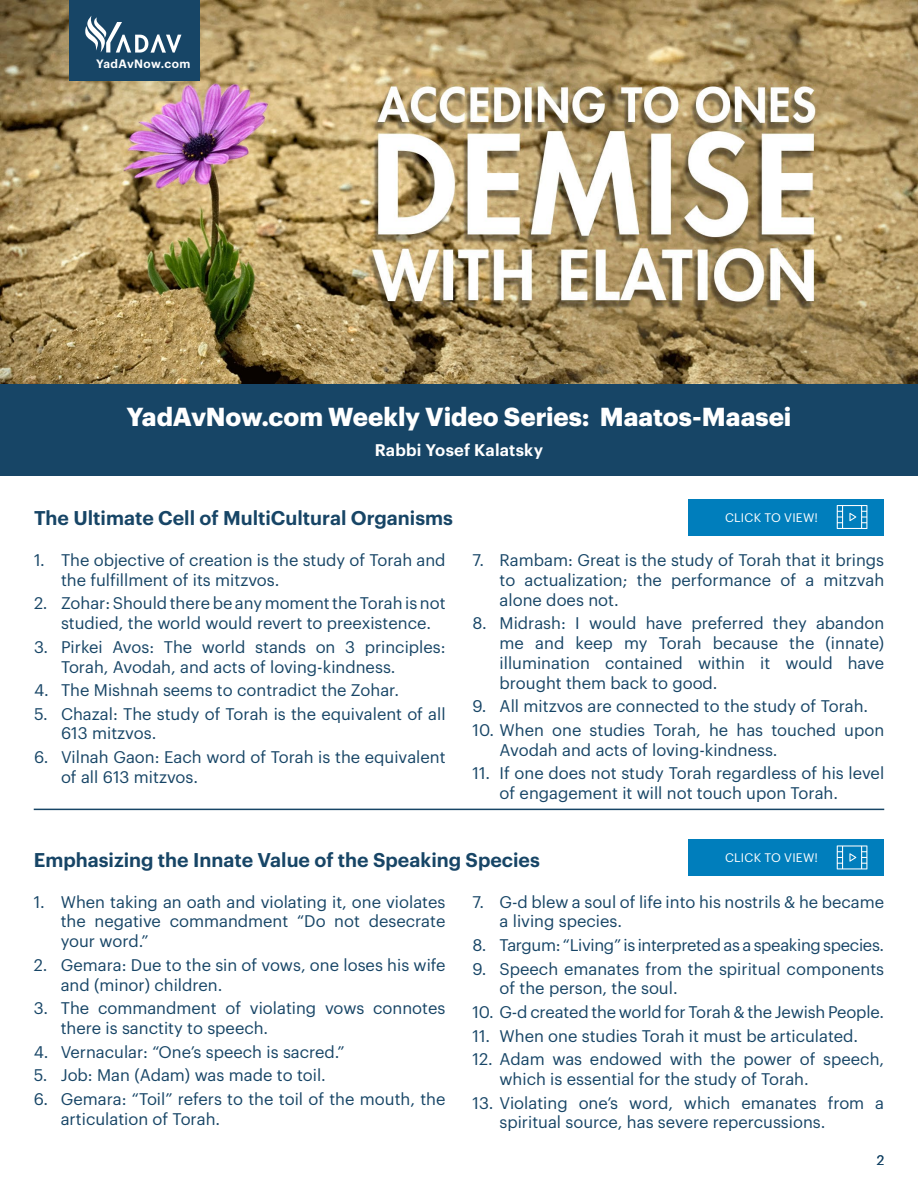
<style>
.page{position:relative;width:918px;height:1188px;background:#fff}
.page>*{position:absolute;margin:0;border:0;box-sizing:border-box;transform-origin:0 0}
.t1{font:700 25.5px "Graphik";color:#fff}
.t2{font:600 19.5px "Graphik";color:#174566}
.t3{font:16.5px/19.8px "Graphik";color:#174566}
.t4{font:16.5px "Graphik";letter-spacing:-.02em;color:#174566}
.t5{font:600 16.5px "Graphik";letter-spacing:.01em;color:#fff}
.t6{font:13.5px "Graphik";color:#174566}
.t7{font:12.15px "Graphik";letter-spacing:.02em;color:#fff}
.t8{font:600 11.85px "Graphik";letter-spacing:.03em;color:#fff}
</style>
<div class="page">
<div style="left:689px;top:839px;width:195px;height:37px;background:#007ebc"></div>
<svg style="left:837px;top:845px;width:30px;height:24px"></svg>
<hr style="left:34px;top:809px;width:850px;height:1px;background:#174566">
<div style="left:689px;top:499px;width:195px;height:36px;background:#007ebc"></div>
<svg style="left:837px;top:505px;width:30px;height:24px"></svg>
<img style="left:0;top:0;width:918px;height:384px">
<div style="left:0;top:384px;width:918px;height:92px;background:#174566"></div>
<div style="left:70px;top:0;width:130px;height:81px;background:#174566"></div>
<svg style="left:85px;top:16px;width:96px;height:37px"></svg>
<p class="t8" style="left:96px;top:54px;width:96px">YadAvNow.com</p>
<h1 class="t1" style="left:127px;top:397px;width:666px">YadAvNow.com Weekly Video Series: Maatos-Maasei</h1>
<p class="t5" style="left:375px;top:437px;width:170px">Rabbi Yosef Kalatsky</p>
<p class="t2" style="left:34px;top:503px;width:420px">The Ultimate Cell of MultiCultural Organisms</p>
<p class="t7" style="left:725px;top:508px;width:95px">CLICK TO VIEW!</p>
<p class="t3" style="left:61px;top:549px;width:386px;text-indent:-27px">1. The objective of creation is the study of Torah and the fulfillment of its mitzvos.</p>
<p class="t3" style="left:61px;top:592px;width:386px;text-indent:-27px">2. Zohar: Should there be any moment the Torah is not studied, the world would revert to preexistence.</p>
<p class="t3" style="left:61px;top:635px;width:386px;text-indent:-27px">3. Pirkei Avos: The world stands on 3 principles:<br>Torah, Avodah, and acts of loving-kindness.</p>
<p class="t3" style="left:34px;top:679px;width:367px">4. The Mishnah seems to contradict the Zohar.</p>
<p class="t3" style="left:61px;top:702px;width:386px;text-indent:-27px">5. Chazal: The study of Torah is the equivalent of all<br>613 mitzvos.</p>
<p class="t3" style="left:61px;top:746px;width:386px;text-indent:-27px">6. Vilnah Gaon: Each word of Torah is the equivalent of all 613 mitzvos.</p>
<p class="t3" style="left:500px;top:549px;width:386px;text-align:justify;text-indent:-27px">7. Rambam: Great is the study of Torah that it brings to actualization; the performance of a mitzvah alone does not.</p>
<p class="t3" style="left:500px;top:612px;width:386px;text-align:justify;text-indent:-27px">8. Midrash: I would have preferred they abandon me and keep my Torah because the (innate) illumination contained within it would have brought them back to good.</p>
<p class="t3" style="left:473px;top:695px;width:397px">9. All mitzvos are connected to the study of Torah.</p>
<p class="t3" style="left:500px;top:718px;width:386px;text-indent:-27px">10. When one studies Torah, he has touched upon<br>Avodah and acts of loving-kindness.</p>
<p class="t3" style="left:500px;top:762px;width:386px;text-indent:-27px">11. If one does not study Torah regardless of his level of engagement it will not touch upon Torah.</p>
<p class="t2" style="left:34px;top:845px;width:508px">Emphasizing the Innate Value of the Speaking Species</p>
<p class="t7" style="left:725px;top:849px;width:95px">CLICK TO VIEW!</p>
<p class="t3" style="left:61px;top:890px;width:386px;text-align:justify;text-indent:-27px">1. When taking an oath and violating it, one violates the negative commandment “Do not desecrate your word.”</p>
<p class="t3" style="left:61px;top:954px;width:386px;text-indent:-27px">2. Gemara: Due to the sin of vows, one loses his wife and (minor) children.</p>
<p class="t3" style="left:61px;top:997px;width:386px;text-indent:-27px">3. The commandment of violating vows connotes there is sanctity to speech.</p>
<p class="t3" style="left:34px;top:1040px;width:313px">4. Vernacular: “One’s speech is sacred.”</p>
<p class="t3" style="left:34px;top:1064px;width:294px">5. Job: Man (Adam) was made to toil.</p>
<p class="t3" style="left:61px;top:1087px;width:386px;text-indent:-27px">6. Gemara: “Toil” refers to the toil of the mouth, the articulation of Torah.</p>
<p class="t3" style="left:499px;top:890px;width:386px;text-indent:-27px">7. G-d blew a soul of life into his nostrils &amp; he became a living species.</p>
<p class="t4" style="left:473px;top:933px;width:413px">8. Targum: “Living” is interpreted as a speaking species.</p>
<p class="t3" style="left:499px;top:957px;width:386px;text-indent:-27px">9. Speech emanates from the spiritual components of the person, the soul.</p>
<p class="t3" style="left:473px;top:1001px;width:413px">10. G-d created the world for Torah &amp; the Jewish People.</p>
<p class="t3" style="left:473px;top:1024px;width:387px">11. When one studies Torah it must be articulated.</p>
<p class="t3" style="left:499px;top:1048px;width:386px;text-indent:-27px">12. Adam was endowed with the power of speech, which is essential for the study of Torah.</p>
<p class="t3" style="left:499px;top:1091px;width:386px;text-indent:-27px">13. Violating one’s word, which emanates from a spiritual source, has severe repercussions.</p>
<p class="t6" style="left:877px;top:1150px;width:9px">2</p>
</div>
